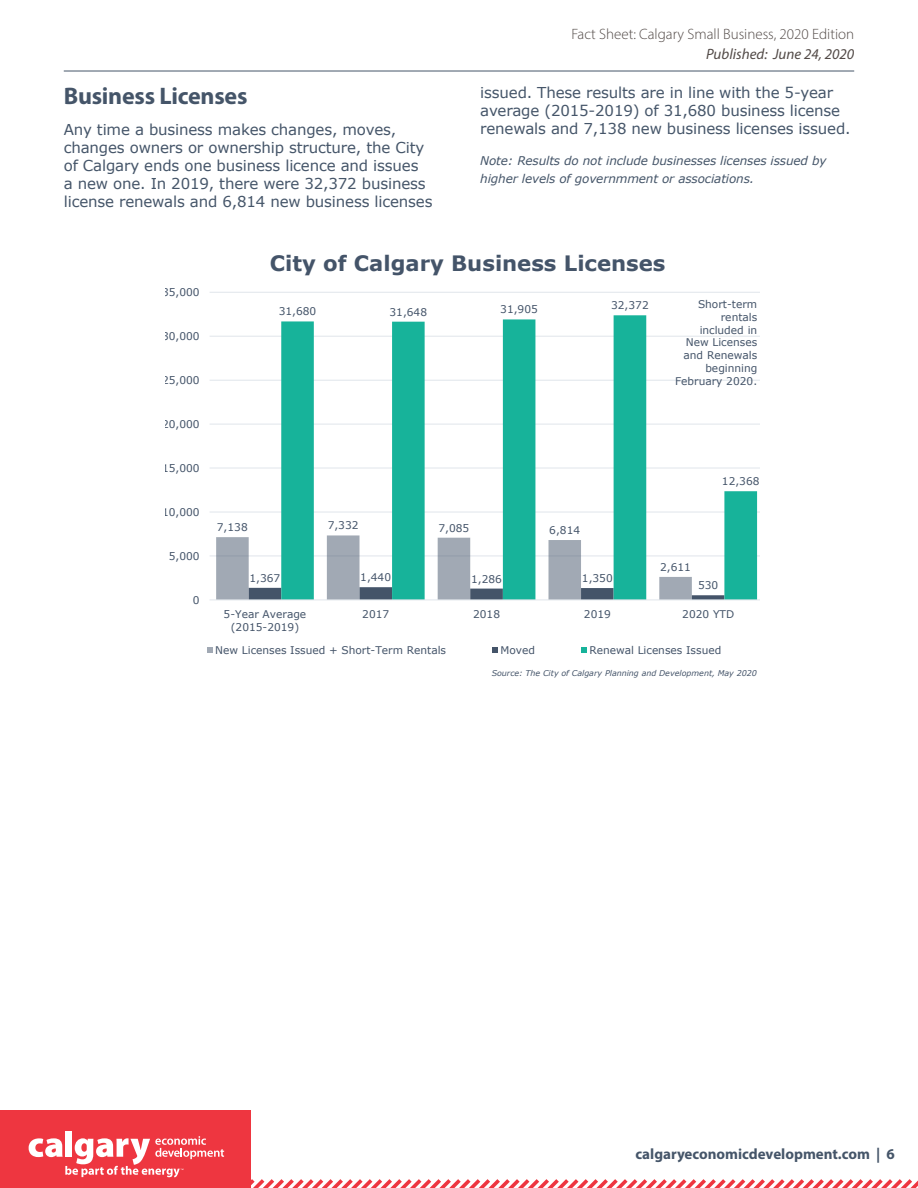
<style>
.page{position:relative;width:918px;height:1188px;background:#fff}
.page>*{position:absolute;margin:0;border:0;box-sizing:border-box;transform-origin:0 0}
._2017_Title{font:700 24px "Myriad Pro";letter-spacing:-.01em;color:#455569}
.t1{font:700 21.15px "Verdana";color:#445469}
._2017_Title-2{font:15px/18px "Verdana";letter-spacing:-.01em;color:#455569}
.t2{font:300 15px "Myriad Pro";color:#524a47}
.t3{font:700 15px "Myriad Pro";color:#455569}
.t4{font:italic 15px "Myriad Pro";color:#524a47}
.Body{font:italic 12px/18px "Verdana";letter-spacing:-.01em;color:#455569}
.t5{font:10.65px/12.9px "Verdana";color:#445469;text-align:center}
.t6{font:italic 7.95px "Verdana";color:#445469}
</style>
<div class="page">
<div style="left:1px;top:1111px;width:250px;height:77px;background:#ee3640"></div>
<div style="left:65px;top:1131px;width:7px;height:26px;background:#fff"></div>
<svg style="left:0;top:1136px;width:918px;height:51px"></svg>
<hr style="left:0;top:1187px;width:918px;height:1px;background:#fff">
<hr style="left:210px;top:556px;width:549px;height:1px;background:#e0e5eb">
<hr style="left:210px;top:512px;width:549px;height:1px;background:#e0e5eb">
<hr style="left:210px;top:468px;width:549px;height:1px;background:#e0e5eb">
<hr style="left:210px;top:424px;width:549px;height:1px;background:#e0e5eb">
<hr style="left:210px;top:380px;width:549px;height:1px;background:#e0e5eb">
<hr style="left:210px;top:336px;width:549px;height:1px;background:#e0e5eb">
<hr style="left:210px;top:292px;width:549px;height:1px;background:#e0e5eb">
<svg style="left:216px;top:537px;width:65px;height:63px"></svg>
<svg style="left:281px;top:315px;width:476px;height:285px"></svg>
<hr style="left:210px;top:600px;width:549px;height:1px;background:#e0e5eb">
<svg style="left:207px;top:647px;width:6px;height:6px"></svg>
<svg style="left:492px;top:647px;width:6px;height:6px"></svg>
<svg style="left:581px;top:647px;width:6px;height:6px"></svg>
<hr style="left:64px;top:71px;width:790px;height:1px;background:#455569">
<p class="_2017_Title" style="left:64px;top:80px;width:185px">Business Licenses</p>
<p class="_2017_Title-2" style="left:64px;top:120px;width:370px">Any time a business makes changes, moves, changes owners or ownership structure, the City of Calgary ends one business licence and issues<br>a new one. In 2019, there were 32,372 business license renewals and 6,814 new business licenses</p>
<p class="t2" style="left:571px;top:25px;width:284px">Fact Sheet: Calgary Small Business, 2020 Edition</p>
<p class="t4" style="left:706px;top:45px;width:150px">Published: June 24, 2020</p>
<p class="_2017_Title-2" style="left:480px;top:83px;width:372px">issued. These results are in line with the 5-year average (2015-2019) of 31,680 business license renewals and 7,138 new business licenses issued.</p>
<p class="Body" style="left:480px;top:151px;width:348px">Note: Results do not include businesses licenses issued by higher levels of governmment or associations.</p>
<p class="t5" style="left:162px;top:286px;width:39px">35,000</p>
<p class="t5" style="left:162px;top:329px;width:39px">30,000</p>
<p class="t5" style="left:162px;top:373px;width:39px">25,000</p>
<p class="t5" style="left:162px;top:417px;width:39px">20,000</p>
<p class="t5" style="left:162px;top:461px;width:39px">15,000</p>
<p class="t5" style="left:162px;top:505px;width:39px">10,000</p>
<p class="t5" style="left:169px;top:549px;width:32px">5,000</p>
<p class="t5" style="left:193px;top:593px;width:8px">0</p>
<p class="t1" style="left:270px;top:249px;width:397px">City of Calgary Business Licenses</p>
<p class="t5" style="left:279px;top:305px;width:39px">31,680</p>
<p class="t5" style="left:389px;top:305px;width:39px">31,648</p>
<p class="t5" style="left:500px;top:303px;width:39px">31,905</p>
<p class="t5" style="left:611px;top:299px;width:39px">32,372</p>
<p class="t5" style="left:675px;top:297px;width:84px;text-align:right">Short-term rentals included in<br>New Licenses and Renewals beginning<br>February 2020.</p>
<p class="t5" style="left:217px;top:521px;width:32px">7,138</p>
<p class="t5" style="left:328px;top:519px;width:32px">7,332</p>
<p class="t5" style="left:439px;top:521px;width:32px">7,085</p>
<p class="t5" style="left:549px;top:523px;width:32px">6,814</p>
<p class="t5" style="left:722px;top:475px;width:39px">12,368</p>
<p class="t5" style="left:249px;top:571px;width:32px">1,367</p>
<p class="t5" style="left:360px;top:571px;width:32px">1,440</p>
<p class="t5" style="left:471px;top:572px;width:32px">1,286</p>
<p class="t5" style="left:582px;top:572px;width:32px">1,350</p>
<p class="t5" style="left:660px;top:560px;width:32px">2,611</p>
<p class="t5" style="left:698px;top:579px;width:22px">530</p>
<p class="t5" style="left:224px;top:607px;width:84px">5-Year Average (2015-2019)</p>
<p class="t5" style="left:362px;top:607px;width:28px">2017</p>
<p class="t5" style="left:473px;top:607px;width:28px">2018</p>
<p class="t5" style="left:584px;top:607px;width:29px">2019</p>
<p class="t5" style="left:682px;top:607px;width:53px">2020 YTD</p>
<p class="t5" style="left:215px;top:643px;width:232px">New Licenses Issued + Short-Term Rentals</p>
<p class="t5" style="left:501px;top:643px;width:36px">Moved</p>
<p class="t5" style="left:589px;top:643px;width:133px">Renewal Licenses Issued</p>
<p class="t6" style="left:492px;top:668px;width:267px">Source: The City of Calgary Planning and Development, May 2020</p>
<p class="t3" style="left:635px;top:1144px;width:261px">calgaryeconomicdevelopment.com | 6</p>
</div>
